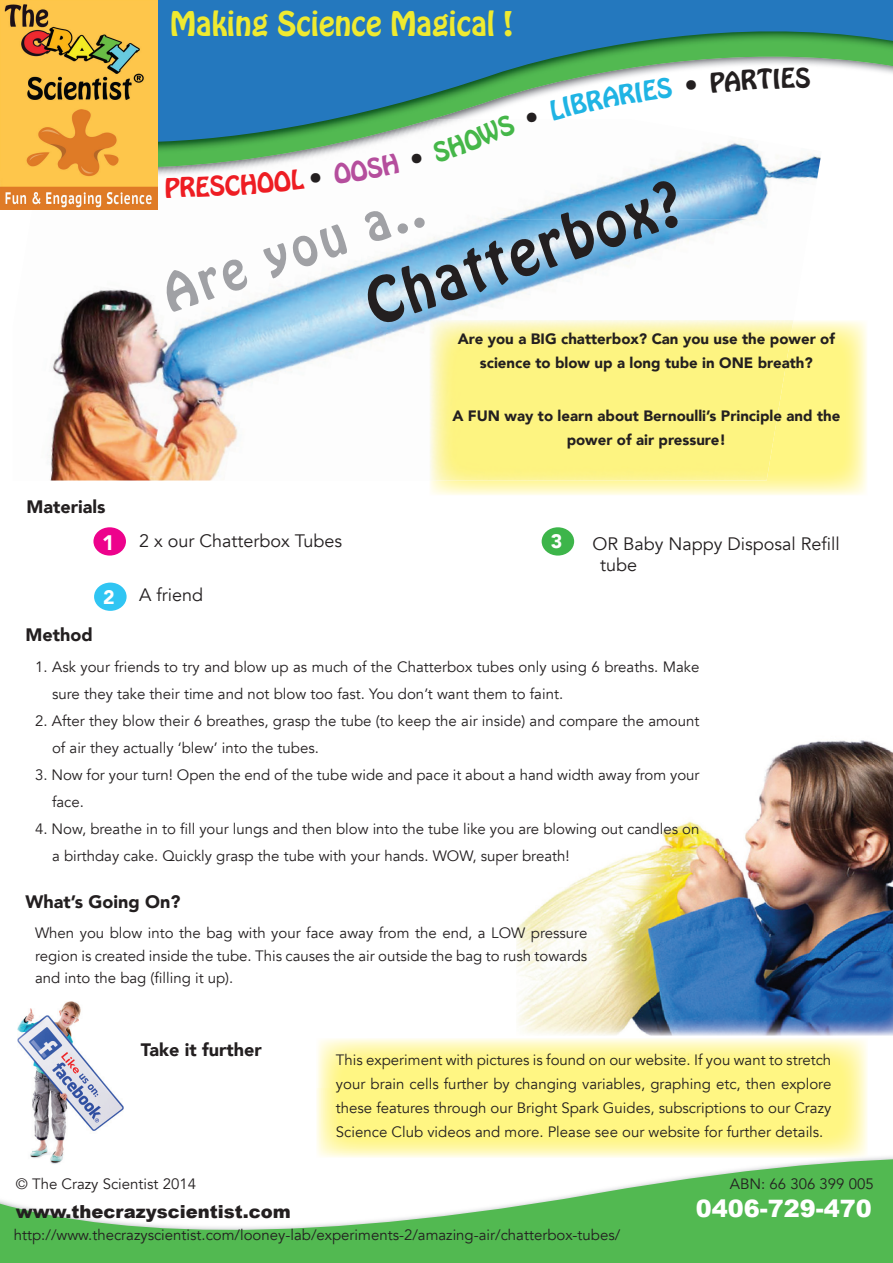
<style>
.page{position:relative;width:893px;height:1263px;background:#fff}
.page>*{position:absolute;margin:0;border:0;box-sizing:border-box;transform-origin:0 0}
.t1{font:55.5px "Hobo Std";color:#231f20}
.t2{font:46.5px "Hobo Std";color:#a0a1a5}
.t3{font:30px "Hobo Std";color:#efea30}
.t4{font:900 24px "Arial";color:#fff}
.t5{font:900 21px "Avenir";color:#fff}
.t6{font:900 19.5px "Avenir";color:#fff}
.t7{font:18px/21.6px "Avenir";color:#231f20}
.t8{font:900 18px "Avenir";color:#231f20}
.t9{font:900 18px "Arial";color:#231f20}
.t10{font:15px/27px "Avenir";color:#231f20}
.t11{font:900 15px/24px "Avenir";color:#231f20;text-align:center}
</style>
<div class="page">
<img style="left:49px;top:303px;width:444px;height:177px">
<img style="left:516px;top:740px;width:377px;height:295px">
<img style="left:429px;top:320px;width:364px;height:160px">
<svg style="left:0;top:1072px;width:893px;height:191px"></svg>
<svg style="left:77px;top:278px;width:493px;height:25px"></svg>
<svg style="left:0;top:0;width:893px;height:278px"></svg>
<img style="left:0;top:0;width:157px;height:209px">
<div style="left:93px;top:527px;width:33px;height:29px;background:#ed028c;border-radius:50%"></div>
<div style="left:94px;top:583px;width:33px;height:28px;background:#30c5f3;border-radius:50%"></div>
<div style="left:542px;top:527px;width:32px;height:29px;background:#3db54a;border-radius:50%"></div>
<img style="left:18px;top:1001px;width:105px;height:163px">
<svg style="left:166px;top:169px;width:155px;height:29px"></svg>
<svg style="left:333px;top:153px;width:67px;height:32px"></svg>
<svg style="left:411px;top:152px;width:11px;height:12px"></svg>
<svg style="left:432px;top:113px;width:84px;height:50px"></svg>
<svg style="left:526px;top:111px;width:12px;height:12px"></svg>
<svg style="left:548px;top:77px;width:125px;height:43px"></svg>
<svg style="left:686px;top:80px;width:10px;height:11px"></svg>
<svg style="left:710px;top:67px;width:100px;height:26px"></svg>
<h3 class="t3" style="left:170px;top:3px;width:345px">Making Science Magical !</h3>
<h1 class="t1" style="left:356px;top:270px;width:332px;rotate:-19deg">Chatterbox?</h1>
<h2 class="t2" style="left:154px;top:265px;width:273px;rotate:-19deg">Are you a..</h2>
<p class="t8" style="left:27px;top:492px;width:81px">Materials</p>
<h3 class="t5" style="left:102px;top:524px;width:14px">1</h3>
<h3 class="t6" style="left:103px;top:580px;width:13px">2</h3>
<p class="t8" style="left:26px;top:619px;width:69px">Method</p>
<p class="t11" style="left:458px;top:327px;width:379px">Are you a BIG chatterbox? Can you use the power of science to blow up a long tube in ONE breath?</p>
<p class="t11" style="left:452px;top:403px;width:390px">A FUN way to learn about Bernoulli’s Principle and the power of air pressure!</p>
<p class="t7" style="left:139px;top:530px;width:205px">2 x our Chatterbox Tubes</p>
<h3 class="t6" style="left:551px;top:525px;width:13px">3</h3>
<p class="t7" style="left:139px;top:584px;width:65px">A friend</p>
<p class="t7" style="left:600px;top:533px;width:241px;text-indent:-8px">OR Baby Nappy Disposal Refill tube</p>
<p class="t10" style="left:52px;top:653px;width:649px;text-indent:-17px">1. Ask your friends to try and blow up as much of the Chatterbox tubes only using 6 breaths. Make sure they take their time and not blow too fast. You don’t want them to faint.</p>
<p class="t10" style="left:52px;top:707px;width:649px;text-indent:-17px">2. After they blow their 6 breathes, grasp the tube (to keep the air inside) and compare the amount of air they actually ‘blew’ into the tubes.</p>
<p class="t10" style="left:52px;top:761px;width:649px;text-indent:-17px">3. Now for your turn! Open the end of the tube wide and pace it about a hand width away from your face.</p>
<p class="t10" style="left:52px;top:815px;width:649px;text-indent:-17px">4. Now, breathe in to fill your lungs and then blow into the tube like you are blowing out candles on a birthday cake. Quickly grasp the tube with your hands. WOW, super breath!</p>
<p class="t8" style="left:26px;top:887px;width:156px">What’s Going On?</p>
<p class="t10" style="left:35px;top:922px;width:554px;line-height:22.5px;text-align:justify">When you blow into the bag with your face away from the end, a LOW pressure region is created inside the tube. This causes the air outside the bag to rush towards and into the bag (filling it up).</p>
<p class="t8" style="left:141px;top:1035px;width:122px">Take it further</p>
<p class="t10" style="left:336px;top:1048px;width:497px;line-height:24px;text-align:justify">This experiment with pictures is found on our website. If you want to stretch your brain cells further by changing variables, graphing etc, then explore these features through our Bright Spark Guides, subscriptions to our Crazy Science Club videos and more. Please see our website for further details.</p>
<p class="t10" style="left:16px;top:1170px;width:182px">© The Crazy Scientist 2014</p>
<p class="t10" style="left:730px;top:1170px;width:145px">ABN: 66 306 399 005</p>
<p class="t9" style="left:16px;top:1199px;width:276px">www.thecrazyscientist.com</p>
<h3 class="t4" style="left:696px;top:1191px;width:178px">0406-729-470</h3>
<p class="t10" style="left:14px;top:1221px;width:608px">http://www.thecrazyscientist.com/looney-lab/experiments-2/amazing-air/chatterbox-tubes/</p>
</div>
